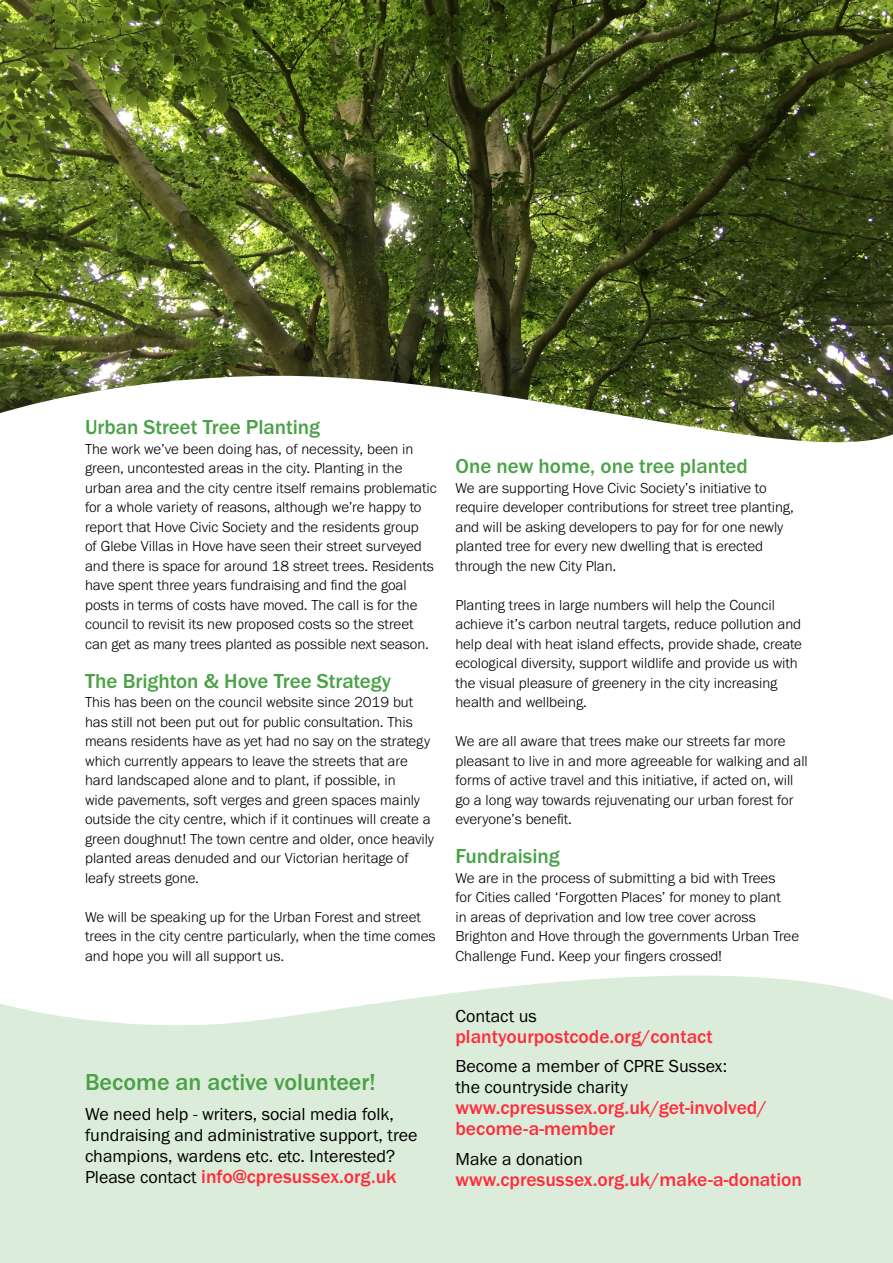
<style>
.page{position:relative;width:893px;height:1263px;background:#fff}
.page>*{position:absolute;margin:0;border:0;box-sizing:border-box;transform-origin:0 0}
.t1{font:500 24px "Franklin Gothic URW";color:#4aa147}
.t2{font:500 21px "Franklin Gothic URW";color:#4aa147}
.t3{font:500 19.5px/21px "Franklin Gothic URW";color:#ff2d3c}
.t4{font:18px/21px "Franklin Gothic URW Boo";color:#000}
.t5{font:300 15px/19.5px "Franklin Gothic URW";color:#000}
.s1{font-family:"Franklin Gothic URW Boo";font-weight:400;font-size:18px;color:#000}
</style>
<div class="page">
<img style="left:0;top:0;width:893px;height:443px">
<svg style="left:0;top:975px;width:893px;height:288px;background:#ddeddd"></svg>
<h2 class="t2" style="left:85px;top:414px;width:237px">Urban Street Tree Planting</h2>
<p class="t5" style="left:85px;top:439px;width:353px">The work we’ve been doing has, of necessity, been in green, uncontested areas in the city. Planting in the urban area and the city centre itself remains problematic for a whole variety of reasons, although we’re happy to report that Hove Civic Society and the residents group<br>of Glebe Villas in Hove have seen their street surveyed and there is space for around 18 street trees. Residents have spent three years fundraising and find the goal posts in terms of costs have moved. The call is for the council to revisit its new proposed costs so the street can get as many trees planted as possible next season.</p>
<h2 class="t2" style="left:85px;top:668px;width:308px">The Brighton &amp; Hove Tree Strategy</h2>
<p class="t5" style="left:85px;top:692px;width:351px">This has been on the council website since 2019 but has still not been put out for public consultation. This means residents have as yet had no say on the strategy which currently appears to leave the streets that are hard landscaped alone and to plant, if possible, in<br>wide pavements, soft verges and green spaces mainly outside the city centre, which if it continues will create a green doughnut! The town centre and older, once heavily planted areas denuded and our Victorian heritage of leafy streets gone.</p>
<p class="t5" style="left:85px;top:907px;width:352px">We will be speaking up for the Urban Forest and street trees in the city centre particularly, when the time comes and hope you will all support us.</p>
<h1 class="t1" style="left:85px;top:1067px;width:292px">Become an active volunteer!</h1>
<p class="t4" style="left:85px;top:1103px;width:334px">We need help - writers, social media folk, fundraising and administrative support, tree champions, wardens etc. etc. Interested?</p>
<h3 class="t3" style="left:85px;top:1165px;width:313px"><span class="s1">Please contact</span> info@cpresussex.org.uk</h3>
<h2 class="t2" style="left:455px;top:453px;width:294px">One new home, one tree planted</h2>
<p class="t5" style="left:455px;top:478px;width:340px">We are supporting Hove Civic Society’s initiative to require developer contributions for street tree planting, and will be asking developers to pay for for one newly planted tree for every new dwelling that is erected through the new City Plan.</p>
<p class="t5" style="left:455px;top:595px;width:348px">Planting trees in large numbers will help the Council achieve it’s carbon neutral targets, reduce pollution and help deal with heat island effects, provide shade, create ecological diversity, support wildlife and provide us with the visual pleasure of greenery in the city increasing health and wellbeing.</p>
<p class="t5" style="left:455px;top:731px;width:354px">We are all aware that trees make our streets far more pleasant to live in and more agreeable for walking and all forms of active travel and this initiative, if acted on, will go a long way towards rejuvenating our urban forest for everyone’s benefit.</p>
<h2 class="t2" style="left:455px;top:843px;width:106px">Fundraising</h2>
<p class="t5" style="left:455px;top:868px;width:345px">We are in the process of submitting a bid with Trees<br>for Cities called ‘Forgotten Places’ for money to plant<br>in areas of deprivation and low tree cover across Brighton and Hove through the governments Urban Tree Challenge Fund. Keep your fingers crossed!</p>
<p class="t4" style="left:455px;top:1005px;width:83px">Contact us</p>
<h3 class="t3" style="left:455px;top:1025px;width:259px">plantyourpostcode.org/contact</h3>
<p class="t4" style="left:455px;top:1055px;width:273px">Become a member of CPRE Sussex: the countryside charity</p>
<h3 class="t3" style="left:455px;top:1097px;width:313px">www.cpresussex.org.uk/get-involved/ become-a-member</h3>
<p class="t4" style="left:455px;top:1148px;width:129px">Make a donation</p>
<h3 class="t3" style="left:455px;top:1168px;width:348px">www.cpresussex.org.uk/make-a-donation</h3>
</div>
